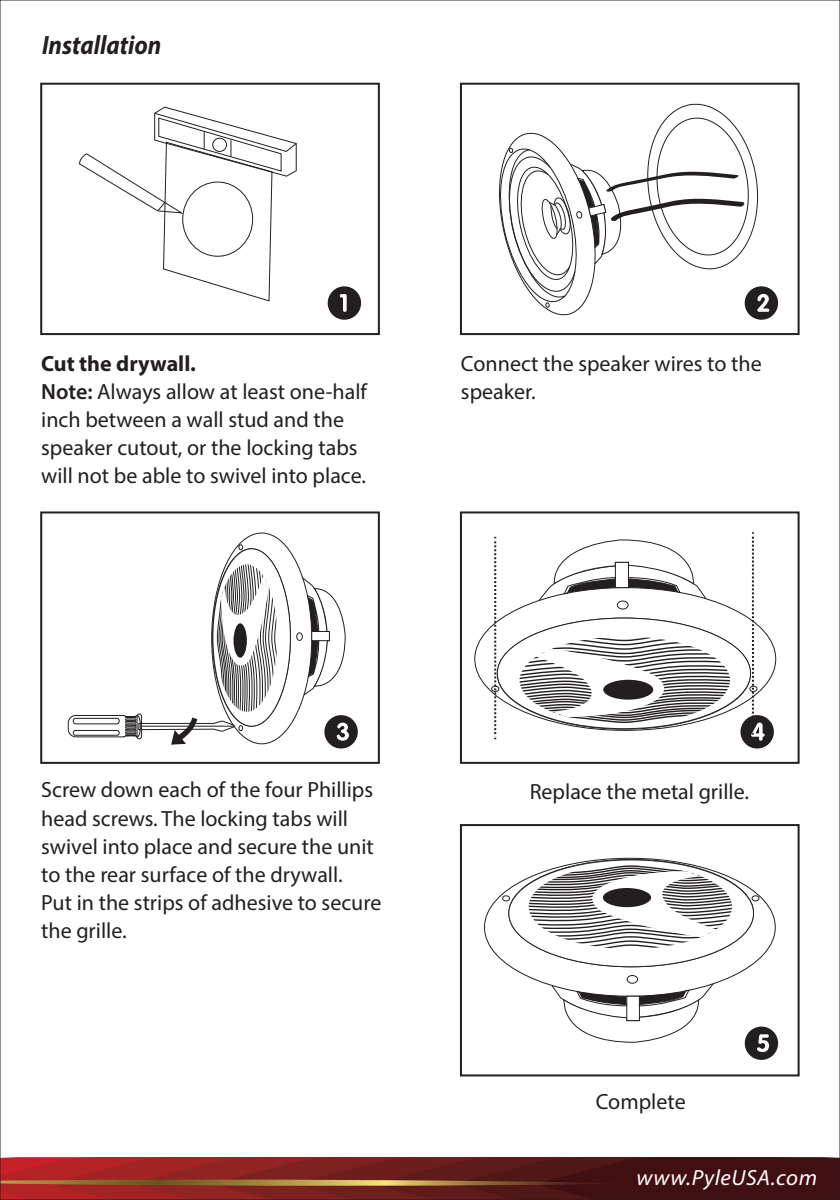
<style>
.page{position:relative;width:840px;height:1200px;background:#fff}
.page>*{position:absolute;margin:0;border:0;box-sizing:border-box;transform-origin:0 0}
.t1{font:italic 700 26.6px "Myriad Pro";color:#231f20;scale:.9 1}
.t2{font:22px/28px "Myriad Pro";color:#231f20}
.t3{font:italic 22px "Myriad Pro";letter-spacing:.025em;color:#fff;scale:1.04 1}
.s1{font-weight:700}
.s2{font-weight:600}
</style>
<div class="page">
<svg style="left:2px;top:1157px;width:835px;height:40px"></svg>
<div style="left:460px;top:83px;width:339px;height:252px;border:2px solid #231f20"></div>
<div style="left:744px;top:286px;width:33px;height:34px;background:#231f20;border-radius:50%"></div>
<div style="left:40px;top:83px;width:340px;height:252px;border:2px solid #231f20"></div>
<div style="left:327px;top:286px;width:34px;height:34px;background:#231f20;border-radius:50%"></div>
<svg style="left:339px;top:294px;width:7px;height:18px"></svg>
<svg style="left:79px;top:106px;width:218px;height:196px"></svg>
<div style="left:182px;top:181px;width:71px;height:76px;border:1px solid #231f20;border-radius:50%"></div>
<div style="left:460px;top:511px;width:339px;height:252px;border:2px solid #231f20"></div>
<div style="left:740px;top:715px;width:33px;height:33px;background:#231f20;border-radius:50%"></div>
<div style="left:491px;top:685px;width:8px;height:7px;border:1px solid #231f20;border-radius:50%"></div>
<svg style="left:494px;top:532px;width:270px;height:208px"></svg>
<div style="left:40px;top:511px;width:340px;height:252px;border:2px solid #231f20"></div>
<div style="left:324px;top:715px;width:33px;height:33px;background:#231f20;border-radius:50%"></div>
<svg style="left:336px;top:722px;width:13px;height:18px"></svg>
<svg style="left:301px;top:574px;width:45px;height:122px"></svg>
<div style="left:296px;top:632px;width:7px;height:8px;border:1px solid #231f20;border-radius:50%"></div>
<svg style="left:67px;top:544px;width:221px;height:200px"></svg>
<div style="left:232px;top:622px;width:16px;height:36px;background:#231f20;border-radius:50%"></div>
<div style="left:231px;top:621px;width:18px;height:38px;border:2px solid #fff;border-radius:50%"></div>
<div style="left:460px;top:824px;width:339px;height:252px;border:2px solid #231f20"></div>
<div style="left:744px;top:1026px;width:33px;height:33px;background:#231f20;border-radius:50%"></div>
<svg style="left:757px;top:1034px;width:11px;height:17px"></svg>
<svg style="left:550px;top:982px;width:164px;height:61px"></svg>
<svg style="left:508px;top:859px;width:245px;height:107px"></svg>
<div style="left:502px;top:895px;width:8px;height:6px;border:1px solid #231f20;border-radius:50%"></div>
<div style="left:751px;top:895px;width:8px;height:6px;border:1px solid #231f20;border-radius:50%"></div>
<div style="left:626px;top:974px;width:11px;height:9px;border:1px solid #231f20;border-radius:50%"></div>
<svg style="left:512px;top:865px;width:238px;height:97px"></svg>
<svg style="left:601px;top:886px;width:51px;height:22px"></svg>
<div style="left:600px;top:885px;width:53px;height:24px;border:2px solid #fff;border-radius:50%"></div>
<svg style="left:499px;top:103px;width:270px;height:217px"></svg>
<p class="t1" style="left:42px;top:28px;width:134px">Installation</p>
<p class="t2" style="left:41px;top:349px;width:327px"><span class="s1">Cut the drywall.<br></span><span class="s2">Note:</span> Always allow at least one-half inch between a wall stud and the speaker cutout, or the locking tabs will not be able to swivel into place.</p>
<p class="t2" style="left:461px;top:349px;width:302px">Connect the speaker wires to the speaker.</p>
<p class="t2" style="left:41px;top:775px;width:341px">Screw down each of the four Phillips head screws. The locking tabs will swivel into place and secure the unit to the rear surface of the drywall.<br>Put in the strips of adhesive to secure the grille.</p>
<p class="t2" style="left:529px;top:777px;width:221px">Replace the metal grille.</p>
<p class="t2" style="left:595px;top:1087px;width:91px">Complete</p>
<p class="t3" style="left:636px;top:1164px;width:175px">www.PyleUSA.com</p>
</div>
